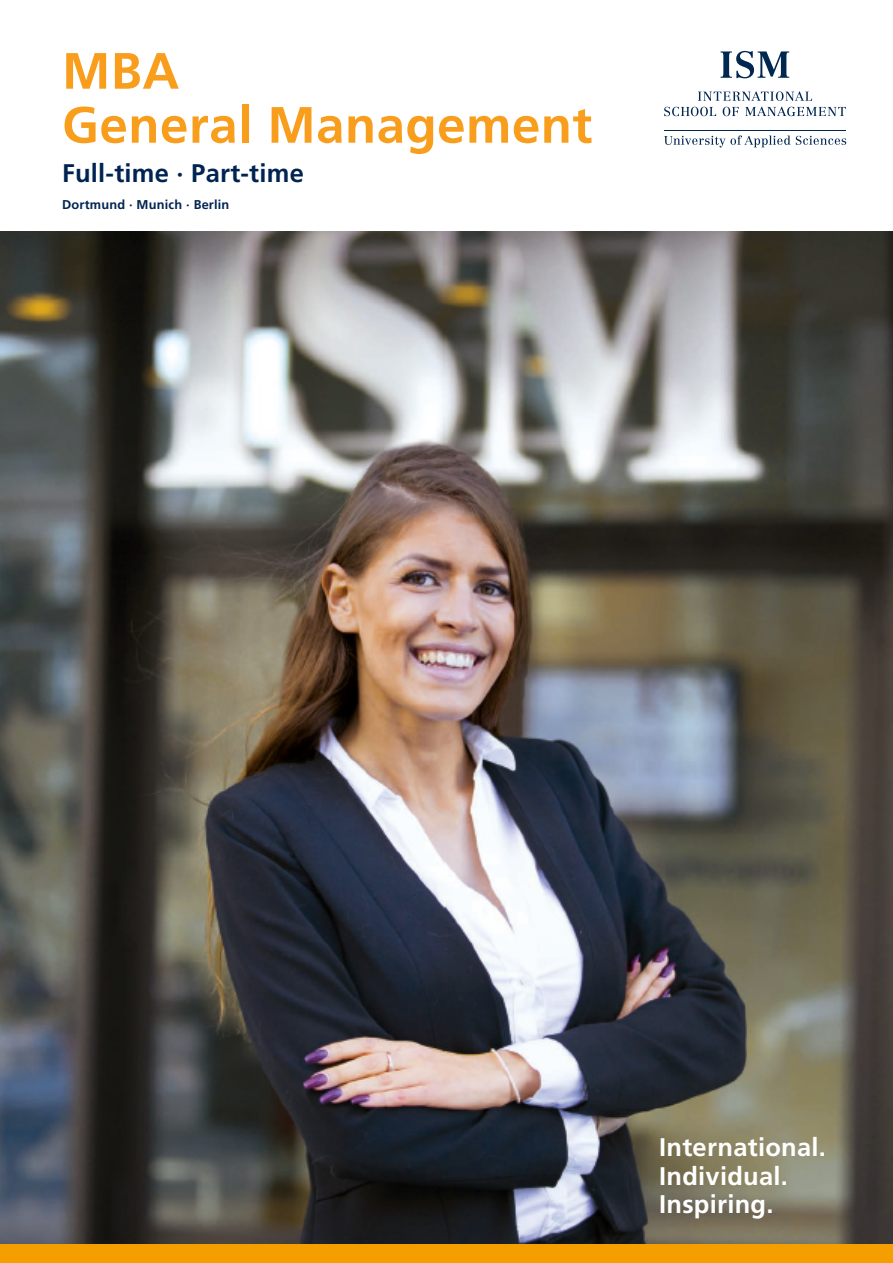
<style>
.page{position:relative;width:893px;height:1263px;background:#fff}
.page>*{position:absolute;margin:0;border:0;box-sizing:border-box;transform-origin:0 0}
.t1{font:700 51px/54px "Frutiger LT Com";letter-spacing:.01em;color:#f89e1c}
.t2{font:700 25.5px/28.5px "Frutiger LT Std";letter-spacing:.01em;color:#fff}
.t3{font:700 25.5px "Frutiger LT Com";letter-spacing:.01em;color:#002451}
.t4{font:700 12.75px "Frutiger LT Com";letter-spacing:.015em;color:#002451}
</style>
<div class="page">
<svg style="left:664px;top:107px;width:52px;height:9px"></svg>
<svg style="left:723px;top:107px;width:16px;height:9px"></svg>
<svg style="left:745px;top:107px;width:101px;height:9px"></svg>
<svg style="left:698px;top:91px;width:114px;height:10px"></svg>
<svg style="left:720px;top:51px;width:69px;height:27px"></svg>
<hr style="left:664px;top:130px;width:182px;height:1px;background:#002750">
<svg style="left:796px;top:136px;width:50px;height:9px"></svg>
<svg style="left:664px;top:135px;width:126px;height:13px"></svg>
<img style="left:0;top:231px;width:893px;height:1013px">
<div style="left:0;top:1244px;width:893px;height:19px;background:#f59e00"></div>
<h1 class="t1" style="left:62px;top:44px;width:532px">MBA<br>General Management</h1>
<p class="t3" style="left:62px;top:158px;width:243px">Full-time ∙ Part-time</p>
<p class="t4" style="left:62px;top:197px;width:169px">Dortmund · Munich · Berlin</p>
<p class="t2" style="left:659px;top:1133px;width:168px">International.<br>Individual.<br>Inspiring.</p>
</div>
